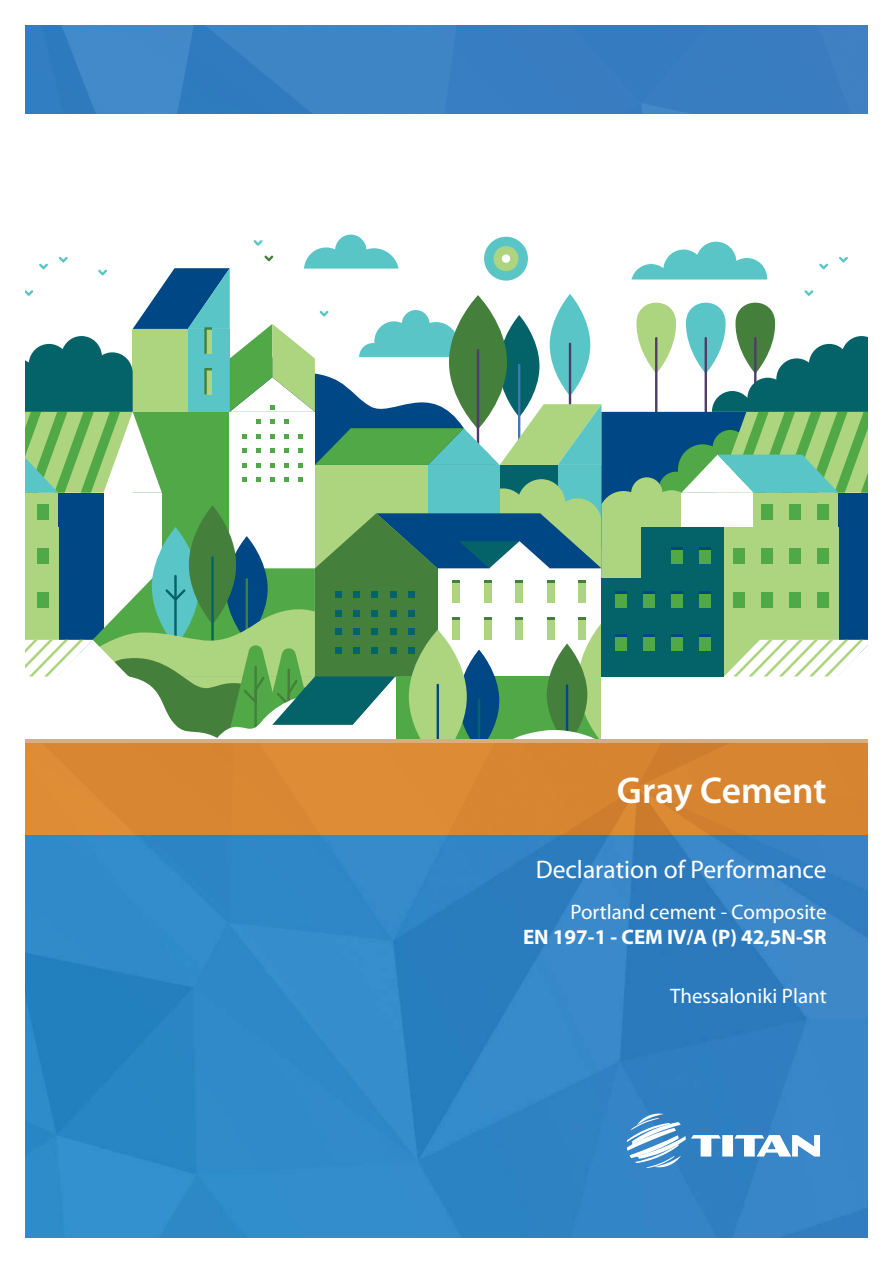
<style>
.page{position:relative;width:893px;height:1263px;background:#fff}
.page>*{position:absolute;margin:0;border:0;box-sizing:border-box;transform-origin:0 0}
.t1{font:600 37.5px "Myriad Pro";letter-spacing:-.005em;color:#fff}
.t2{font:25.5px "Myriad Pro";color:#fff}
.t3{font:21px "Myriad Pro";color:#fff}
.t4{font:700 21px "Myriad Pro";color:#fff}
</style>
<div class="page">
<svg style="left:26px;top:235px;width:842px;height:504px"></svg>
<img style="left:26px;top:835px;width:841px;height:402px">
<img style="left:26px;top:26px;width:841px;height:88px">
<svg style="left:627px;top:1113px;width:193px;height:55px"></svg>
<hr style="left:26px;top:739px;width:842px;height:4px;background:#dbac7d">
<div style="left:25px;top:743px;width:842px;height:92px;background:#d98632"></div>
<h1 class="t1" style="left:617px;top:767px;width:211px">Gray Cement</h1>
<p class="t2" style="left:536px;top:854px;width:292px">Declaration of Performance</p>
<p class="t3" style="left:570px;top:898px;width:258px">Portland cement - Composite</p>
<p class="t4" style="left:523px;top:923px;width:305px">ΕΝ 197-1 - CEM IV/A (P) 42,5N-SR</p>
<p class="t3" style="left:670px;top:983px;width:158px">Thessaloniki Plant</p>
</div>
